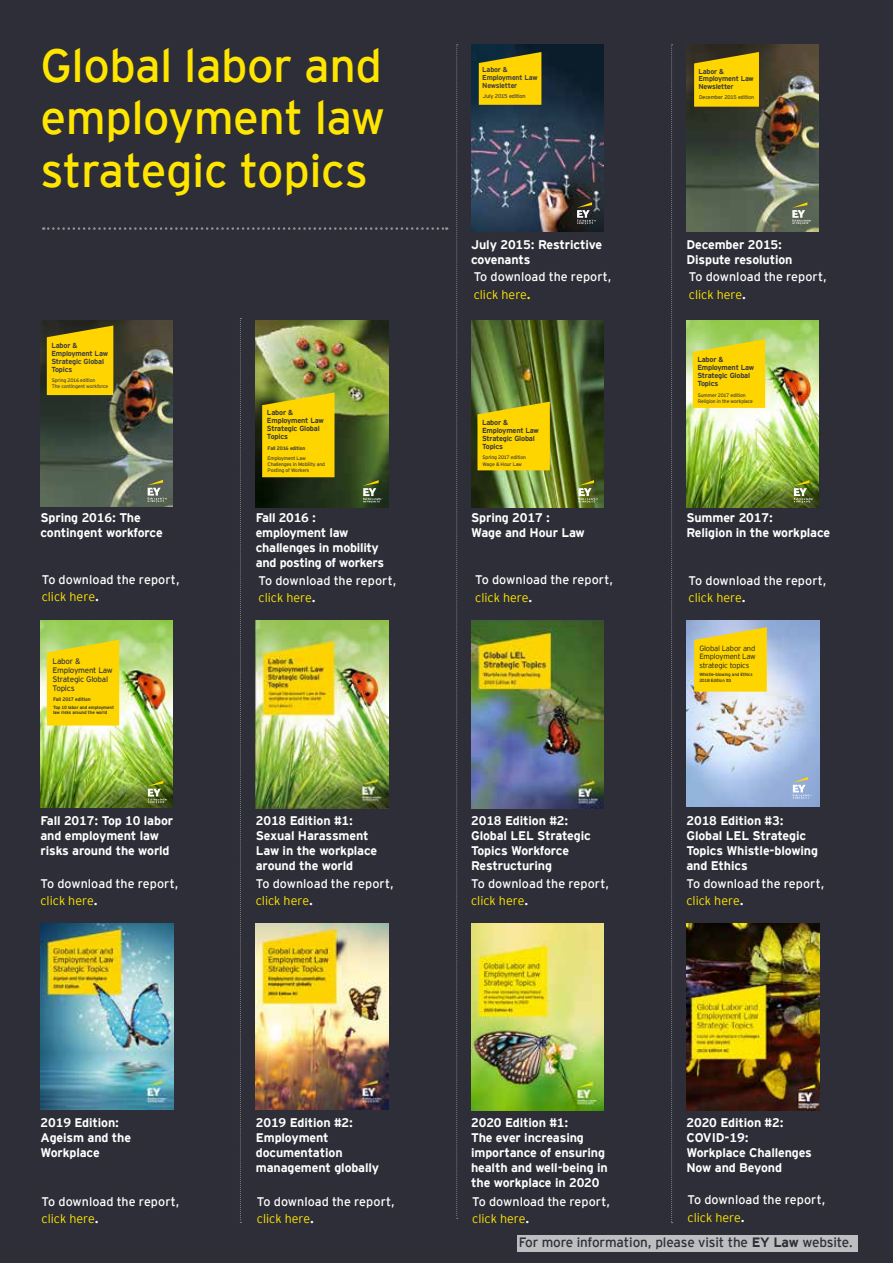
<style>
.page{position:relative;width:893px;height:1263px;background:#2e2e38}
.page>*{position:absolute;margin:0;border:0;box-sizing:border-box;transform-origin:0 0}
.t1{font:46.5px/52.5px "EY Interstate";letter-spacing:-.01em;color:#ffe600;text-align:justify}
.t2{font:13.5px "EY Interstate";letter-spacing:-.01em;color:#2e2e38}
.t3{font:700 12.45px/15px "EY Interstate";letter-spacing:-.01em;color:#fff}
.t4{font:12.45px/17.4px "EY Interstate";letter-spacing:.005em;color:#fff}
.t5{font:7.95px/8.7px "EY Interstate";letter-spacing:-.03em;color:#3c3c3b}
.t6{font:300 7.65px/8.2px "EY Interstate";letter-spacing:-.025em;color:#181d29}
.t7{font:700 7.35px/7.9px "EY Interstate";letter-spacing:-.03em;color:#3c3c3b}
.t8{font:700 7.35px/7.9px "EY Interstate";letter-spacing:-.03em;color:#414042}
.t9{font:700 7.05px/7.8px "EY Interstate";letter-spacing:-.03em;color:#3c3c3b}
.t10{font:700 7.05px/7.8px "EY Interstate";letter-spacing:-.03em;color:#414042}
.t11{font:5.55px "EY Interstate";letter-spacing:-.03em;color:#414042}
.t12{font:5.4px "EY Interstate";letter-spacing:-.03em;color:#3c3c3b}
.t13{font:300 5.1px/6.1px "EY Interstate";letter-spacing:-.03em;color:#3c3c3b}
.t14{font:5.1px/6.1px "EY Interstate";letter-spacing:-.03em;color:#3c3c3b}
.t15{font:700 5.1px "EY Interstate";letter-spacing:-.03em;color:#3c3c3b}
.t16{font:4.95px/6.1px "EY Interstate";letter-spacing:-.03em;color:#414042}
.t17{font:700 4.5px/5.2px "EY Interstate";letter-spacing:-.025em;color:#3c3c3b}
.t18{font:4.5px/6px "EY Interstate";letter-spacing:-.02em;color:#181d29}
.s1{font-weight:300;color:#ffe600}
.s2{font-weight:700}
.s3{font-weight:700;color:#ffe600}
</style>
<div class="page">
<svg style="left:240px;top:318px;width:1px;height:905px"></svg>
<svg style="left:43px;top:227px;width:404px;height:3px"></svg>
<svg style="left:456px;top:44px;width:2px;height:1175px"></svg>
<svg style="left:671px;top:44px;width:2px;height:1179px"></svg>
<img style="left:40px;top:621px;width:133px;height:147px">
<svg style="left:47px;top:640px;width:72px;height:85px;background:#f8d408"></svg>
<img style="left:40px;top:768px;width:133px;height:40px">
<svg style="left:148px;top:780px;width:19px;height:23px"></svg>
<img style="left:686px;top:44px;width:133px;height:188px">
<svg style="left:792px;top:202px;width:19px;height:22px"></svg>
<svg style="left:694px;top:52px;width:65px;height:55px;background:#e7c203"></svg>
<div style="left:517px;top:1235px;width:340px;height:16px;background:#bcbec0"></div>
<img style="left:256px;top:621px;width:133px;height:187px">
<img style="left:41px;top:923px;width:132px;height:186px">
<img style="left:256px;top:923px;width:133px;height:186px">
<img style="left:256px;top:320px;width:132px;height:187px">
<svg style="left:363px;top:480px;width:20px;height:23px"></svg>
<svg style="left:262px;top:392px;width:73px;height:85px;background:#f2ce05"></svg>
<img style="left:686px;top:320px;width:133px;height:147px">
<img style="left:686px;top:467px;width:133px;height:40px">
<svg style="left:794px;top:480px;width:19px;height:23px"></svg>
<svg style="left:693px;top:339px;width:72px;height:69px;background:#f6d50b"></svg>
<svg style="left:686px;top:621px;width:133px;height:114px"></svg>
<svg style="left:689px;top:627px;width:130px;height:180px;background:#c4c9b7"></svg>
<img style="left:471px;top:44px;width:132px;height:188px">
<svg style="left:577px;top:202px;width:19px;height:22px"></svg>
<svg style="left:479px;top:52px;width:62px;height:53px;background:#e4c106"></svg>
<img style="left:471px;top:621px;width:133px;height:187px">
<img style="left:471px;top:923px;width:133px;height:188px">
<img style="left:471px;top:320px;width:132px;height:187px">
<svg style="left:578px;top:480px;width:20px;height:23px"></svg>
<svg style="left:477px;top:402px;width:73px;height:68px;background:#f1ce06"></svg>
<img style="left:40px;top:320px;width:133px;height:187px">
<svg style="left:147px;top:480px;width:20px;height:22px"></svg>
<svg style="left:47px;top:325px;width:66px;height:70px;background:#ebc403"></svg>
<img style="left:686px;top:923px;width:134px;height:188px">
<h1 class="t1" style="left:40px;top:36px;width:346px">Global labor and employment law strategic topics</h1>
<p class="t8" style="left:51px;top:341px;width:58px">Labor &amp;<br>Employment Law<br>Strategic Global<br>Topics</p>
<p class="t16" style="left:52px;top:377px;width:58px">Spring 2016 edition<br>The contingent workforce</p>
<p class="t3" style="left:40px;top:509px;width:124px">Spring 2016: The contingent workforce</p>
<p class="t4" style="left:42px;top:570px;width:140px">To download the report, <span class="s1">click here</span><span class="s2">.</span></p>
<p class="t5" style="left:52px;top:657px;width:62px">Labor &amp;<br>Employment Law<br>Strategic Global<br>Topics</p>
<p class="t15" style="left:53px;top:696px;width:39px">Fall 2017 edition</p>
<p class="t17" style="left:53px;top:705px;width:63px">Top 10 labor and employment law risks around the world</p>
<p class="t3" style="left:40px;top:812px;width:134px">Fall 2017: Top 10 labor and employment law risks around the world</p>
<p class="t4" style="left:40px;top:874px;width:140px">To download the report, <span class="s1">click here</span><span class="s2">.</span></p>
<p class="t7" style="left:267px;top:408px;width:58px">Labor &amp;<br>Employment Law<br>Strategic Global<br>Topics</p>
<p class="t15" style="left:268px;top:445px;width:39px">Fall 2016 edition</p>
<p class="t14" style="left:268px;top:454px;width:59px">Employment Law<br>Challenges in Mobility and<br>Posting of Workers</p>
<p class="t3" style="left:256px;top:509px;width:130px">Fall 2016 : employment law challenges in mobility and posting of workers</p>
<p class="t4" style="left:259px;top:571px;width:140px">To download the report, <span class="s1">click here</span><span class="s2">.</span></p>
<p class="t3" style="left:256px;top:812px;width:123px">2018 Edition #1:<br>Sexual Harassment<br>Law in the workplace around the world</p>
<p class="t4" style="left:256px;top:874px;width:140px">To download the report, <span class="s1">click here</span><span class="s2">.</span></p>
<p class="t10" style="left:482px;top:65px;width:57px">Labor &amp;<br>Employment Law<br>Newsletter</p>
<p class="t11" style="left:483px;top:92px;width:44px">July 2015 edition</p>
<p class="t3" style="left:471px;top:236px;width:133px">July 2015: Restrictive covenants</p>
<p class="t4" style="left:474px;top:267px;width:140px">To download the report, <span class="s1">click here</span><span class="s3">.</span></p>
<p class="t7" style="left:482px;top:418px;width:58px">Labor &amp;<br>Employment Law<br>Strategic Global<br>Topics</p>
<p class="t13" style="left:483px;top:454px;width:45px">Spring 2017 edition<br>Wage &amp; Hour Law</p>
<p class="t3" style="left:471px;top:509px;width:115px">Spring 2017 :<br>Wage and Hour Law</p>
<p class="t4" style="left:475px;top:570px;width:140px">To download the report, <span class="s1">click here</span><span class="s2">.</span></p>
<p class="t3" style="left:471px;top:812px;width:121px">2018 Edition #2:<br>Global LEL Strategic<br>Topics Workforce<br>Restructuring</p>
<p class="t4" style="left:471px;top:874px;width:140px">To download the report, <span class="s1">click here</span><span class="s2">.</span></p>
<p class="t9" style="left:698px;top:67px;width:57px">Labor &amp;<br>Employment Law<br>Newsletter</p>
<p class="t12" style="left:699px;top:94px;width:57px">December 2015 edition</p>
<p class="t3" style="left:686px;top:236px;width:108px">December 2015:<br>Dispute resolution</p>
<p class="t4" style="left:689px;top:267px;width:140px">To download the report, <span class="s1">click here</span><span class="s2">.</span></p>
<p class="t7" style="left:697px;top:355px;width:58px">Labor &amp;<br>Employment Law<br>Strategic Global<br>Topics</p>
<p class="t13" style="left:698px;top:392px;width:57px">Summer 2017 edition<br>Religion in the workplace</p>
<p class="t3" style="left:686px;top:509px;width:145px">Summer 2017:<br>Religion in the workplace</p>
<p class="t4" style="left:689px;top:571px;width:140px">To download the report, <span class="s1">click here</span><span class="s2">.</span></p>
<p class="t6" style="left:699px;top:644px;width:58px">Global Labor and<br>Employment Law</p>
<p class="t6" style="left:699px;top:661px;width:51px">strategic topics</p>
<p class="t18" style="left:699px;top:671px;width:55px">Whistle-blowing and Ethics<br>2018 Edition #3</p>
<p class="t3" style="left:686px;top:812px;width:133px">2018 Edition #3:<br>Global LEL Strategic<br>Topics Whistle-blowing and Ethics</p>
<p class="t4" style="left:686px;top:874px;width:140px">To download the report, <span class="s1">click here</span><span class="s2">.</span></p>
<p class="t3" style="left:40px;top:1114px;width:92px">2019 Edition:<br>Ageism and the<br>Workplace</p>
<p class="t4" style="left:42px;top:1192px;width:140px">To download the report, <span class="s1">click here</span><span class="s2">.</span></p>
<p class="t3" style="left:256px;top:1114px;width:125px">2019 Edition #2:<br>Employment documentation management globally</p>
<p class="t4" style="left:257px;top:1192px;width:140px">To download the report, <span class="s1">click here</span><span class="s2">.</span></p>
<p class="t3" style="left:471px;top:1114px;width:138px">2020 Edition #1:<br>The ever increasing importance of ensuring health and well-being in the workplace in 2020</p>
<p class="t4" style="left:472px;top:1192px;width:140px">To download the report, <span class="s1">click here</span><span class="s2">.</span></p>
<p class="t3" style="left:686px;top:1114px;width:127px">2020 Edition #2:<br>COVID-19:<br>Workplace Challenges<br>Now and Beyond</p>
<p class="t4" style="left:688px;top:1190px;width:140px">To download the report, <span class="s1">click here</span><span class="s2">.</span></p>
<p class="t2" style="left:519px;top:1232px;width:336px">For more information, please visit the <span class="s2">EY Law</span> website.</p>
</div>
